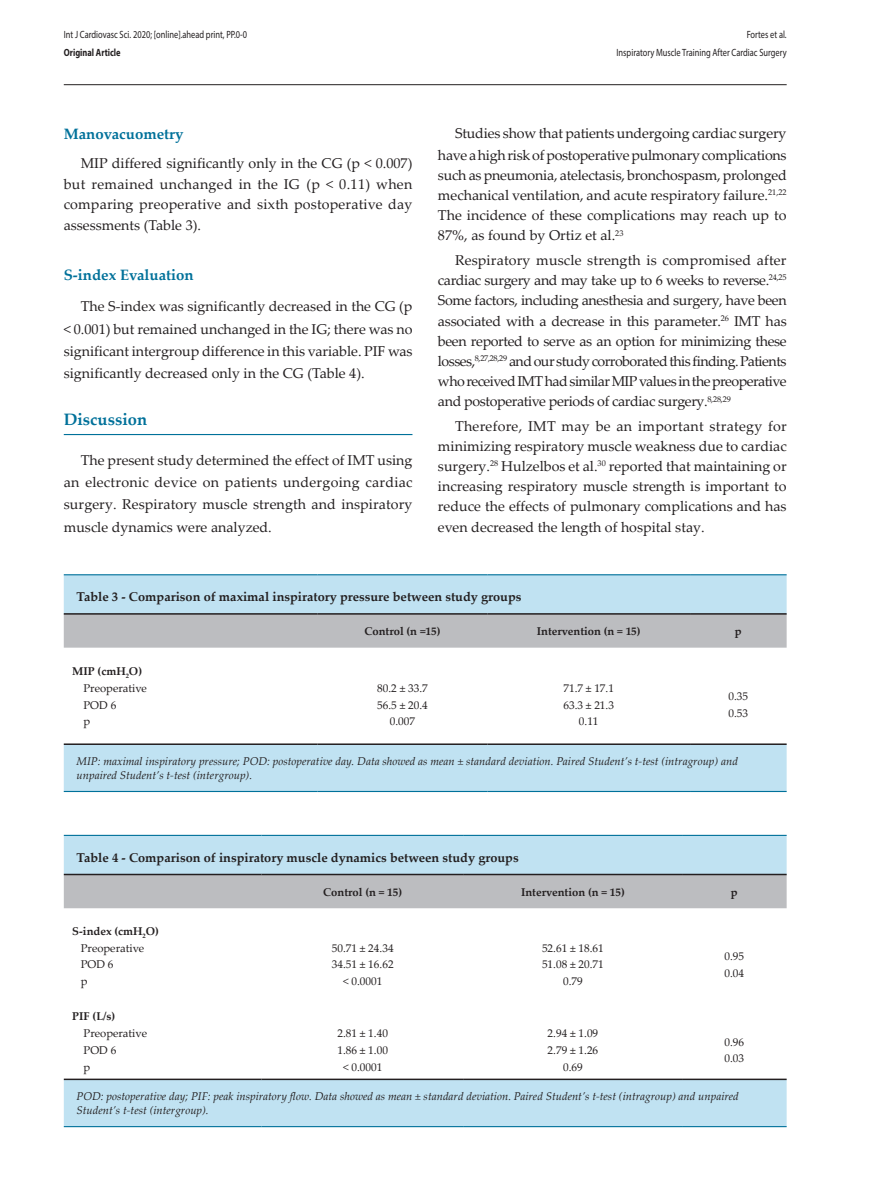
<style>
.page{position:relative;width:893px;height:1191px;background:#fff}
.page>*{position:absolute;margin:0;border:0;box-sizing:border-box;transform-origin:0 0}
.t1{font:700 16.5px "Palatino Linotype";color:#00719a}
.t2{font:700 15px "Palatino Linotype";color:#00719a}
.t3{font:14.25px/20.2px "Palatino Linotype";color:#231f20;text-align:justify}
.t4{font:14.25px/21.8px "Palatino Linotype";letter-spacing:-.02em;color:#231f20;text-align:right}
.t5{font:700 12.75px "Palatino Linotype";color:#231f20}
.t6{font:italic 11.25px/13.5px "Palatino Linotype";color:#231f20}
.t7{font:11.25px/16.8px "Palatino Linotype";color:#231f20}
.t8{font:700 11.25px "Palatino Linotype";color:#231f20}
.t9{font:10.5px/18px "Myriad Pro";color:#231f20;text-align:right;scale:.8 1}
.t10{font:700 10.5px "Myriad Pro";color:#231f20;scale:.8 1}
.s1{font-weight:700}
</style>
<div class="page">
<hr style="left:64px;top:434px;width:348px;height:1px;background:#00719a">
<svg style="left:64px;top:575px;width:723px;height:216px"></svg>
<div style="left:64px;top:614px;width:723px;height:33px;background:#bcbdc0"></div>
<hr style="left:64px;top:574px;width:254px;height:1px;background:#00719a">
<hr style="left:318px;top:574px;width:169px;height:1px;background:#00719a">
<hr style="left:487px;top:574px;width:203px;height:1px;background:#00719a">
<hr style="left:690px;top:574px;width:97px;height:1px;background:#00719a">
<hr style="left:64px;top:613px;width:254px;height:1px;background:#231f20">
<hr style="left:318px;top:613px;width:169px;height:1px;background:#231f20">
<hr style="left:487px;top:613px;width:203px;height:1px;background:#231f20">
<hr style="left:690px;top:613px;width:97px;height:1px;background:#231f20">
<hr style="left:64px;top:743px;width:254px;height:2px;background:#231f20">
<hr style="left:318px;top:743px;width:169px;height:2px;background:#231f20">
<hr style="left:487px;top:743px;width:203px;height:2px;background:#231f20">
<hr style="left:690px;top:743px;width:97px;height:2px;background:#231f20">
<hr style="left:64px;top:791px;width:254px;height:1px;background:#00719a">
<hr style="left:318px;top:791px;width:169px;height:1px;background:#00719a">
<hr style="left:487px;top:791px;width:203px;height:1px;background:#00719a">
<hr style="left:690px;top:791px;width:97px;height:1px;background:#00719a">
<svg style="left:64px;top:836px;width:723px;height:290px"></svg>
<div style="left:64px;top:875px;width:723px;height:33px;background:#bcbdc0"></div>
<hr style="left:64px;top:835px;width:198px;height:1px;background:#00719a">
<hr style="left:262px;top:835px;width:202px;height:1px;background:#00719a">
<hr style="left:464px;top:835px;width:218px;height:1px;background:#00719a">
<hr style="left:682px;top:835px;width:105px;height:1px;background:#00719a">
<hr style="left:64px;top:873px;width:198px;height:2px;background:#231f20">
<hr style="left:262px;top:873px;width:202px;height:2px;background:#231f20">
<hr style="left:464px;top:873px;width:218px;height:2px;background:#231f20">
<hr style="left:682px;top:873px;width:105px;height:2px;background:#231f20">
<hr style="left:64px;top:1078px;width:198px;height:2px;background:#231f20">
<hr style="left:262px;top:1078px;width:202px;height:2px;background:#231f20">
<hr style="left:464px;top:1078px;width:218px;height:2px;background:#231f20">
<hr style="left:682px;top:1078px;width:105px;height:2px;background:#231f20">
<hr style="left:64px;top:1126px;width:198px;height:1px;background:#00719a">
<hr style="left:262px;top:1126px;width:202px;height:1px;background:#00719a">
<hr style="left:464px;top:1126px;width:218px;height:1px;background:#00719a">
<hr style="left:682px;top:1126px;width:105px;height:1px;background:#00719a">
<hr style="left:64px;top:84px;width:723px;height:1px;background:#231f20">
<p class="t9" style="left:64px;top:25px;width:231px">Int J Cardiovasc Sci. 2020; [online].ahead print, PP.0-0</p>
<p class="t10" style="left:64px;top:45px;width:73px">Original Article</p>
<p class="t9" style="left:616px;top:25px;width:214px">Fortes et al.<br>Inspiratory Muscle Training After Cardiac Surgery</p>
<p class="t2" style="left:64px;top:123px;width:121px">Manovacuometry</p>
<p class="t3" style="left:64px;top:152px;width:350px;line-height:20.9px;text-indent:17px">MIP differed significantly only in the CG (p &lt; 0.007) but remained unchanged in the IG (p &lt; 0.11) when comparing preoperative and sixth postoperative day assessments (Table 3).</p>
<p class="t2" style="left:64px;top:265px;width:131px">S-index Evaluation</p>
<p class="t3" style="left:64px;top:295px;width:350px;line-height:22.4px;text-indent:17px">The S-index was significantly decreased in the CG (p &lt; 0.001) but remained unchanged in the IG; there was no significant intergroup difference in this variable. PIF was significantly decreased only in the CG (Table 4).</p>
<p class="t1" style="left:64px;top:408px;width:85px">Discussion</p>
<p class="t3" style="left:64px;top:448px;width:350px;line-height:22.4px;text-indent:17px">The present study determined the effect of IMT using an electronic device on patients undergoing cardiac surgery. Respiratory muscle strength and inspiratory muscle dynamics were analyzed.</p>
<p class="t4" style="left:438px;top:122px;width:350px">Studies show that patients undergoing cardiac surgery have a high risk of postoperative pulmonary complications</p>
<p class="t3" style="left:438px;top:164px;width:350px">such as pneumonia, atelectasis, bronchospasm, prolonged mechanical ventilation, and acute respiratory failure.<sup>21,22<br></sup>The incidence of these complications may reach up to 87%, as found by Ortiz et al.<sup>23</sup></p>
<p class="t3" style="left:438px;top:249px;width:350px;text-indent:17px">Respiratory muscle strength is compromised after cardiac surgery and may take up to 6 weeks to reverse.<sup>24,25<br></sup>Some factors, including anesthesia and surgery, have been associated with a decrease in this parameter.<sup>26</sup> IMT has been reported to serve as an option for minimizing these losses,<sup>8,27,28,29</sup> and our study corroborated this finding. Patients who received IMT had similar MIP values in the preoperative and postoperative periods of cardiac surgery.<sup>8,28,29</sup></p>
<p class="t3" style="left:438px;top:415px;width:350px;text-indent:17px">Therefore, IMT may be an important strategy for minimizing respiratory muscle weakness due to cardiac surgery.<sup>28</sup> Hulzelbos et al.<sup>30</sup> reported that maintaining or increasing respiratory muscle strength is important to reduce the effects of pulmonary complications and has even decreased the length of hospital stay.</p>
<p class="t5" style="left:77px;top:588px;width:446px">Table 3 - Comparison of maximal inspiratory pressure between study groups</p>
<p class="t8" style="left:364px;top:623px;width:78px">Control (n =15)</p>
<p class="t8" style="left:537px;top:623px;width:105px">Intervention (n = 15)</p>
<p class="t8" style="left:735px;top:623px;width:8px">p</p>
<p class="t7" style="left:84px;top:662px;width:65px;text-indent:-11px"><span class="s1">MIP (cmH</span><sub>2</sub><span class="s1">O)<br></span>Preoperative<br>POD 6<br>p</p>
<p class="t7" style="left:377px;top:679px;width:52px;text-align:center">80.2 ± 33.7<br>56.5 ± 20.4<br>0.007</p>
<p class="t7" style="left:563px;top:679px;width:52px;text-align:center">71.7 ± 17.1<br>63.3 ± 21.3<br>0.11</p>
<p class="t7" style="left:728px;top:687px;width:21px">0.35<br>0.53</p>
<p class="t6" style="left:77px;top:754px;width:663px">MIP: maximal inspiratory pressure; POD: postoperative day. Data showed as mean ± standard deviation. Paired Student’s t-test (intragroup) and unpaired Student’s t-test (intergroup).</p>
<p class="t5" style="left:77px;top:848px;width:444px">Table 4 - Comparison of inspiratory muscle dynamics between study groups</p>
<p class="t8" style="left:323px;top:883px;width:81px">Control (n = 15)</p>
<p class="t8" style="left:521px;top:883px;width:105px">Intervention (n = 15)</p>
<p class="t8" style="left:731px;top:883px;width:8px">p</p>
<p class="t7" style="left:81px;top:922px;width:80px;text-indent:-8px"><span class="s1">S-index (cmH</span><sub>2</sub><span class="s1">O)<br></span>Preoperative<br>POD 6<br>p</p>
<p class="t7" style="left:332px;top:939px;width:63px;text-align:center">50.71 ± 24.34<br>34.51 ± 16.62 &lt; 0.0001</p>
<p class="t7" style="left:542px;top:939px;width:63px;text-align:center">52.61 ± 18.61<br>51.08 ± 20.71<br>0.79</p>
<p class="t7" style="left:724px;top:947px;width:21px">0.95<br>0.04</p>
<p class="t8" style="left:72px;top:1008px;width:44px">PIF (L/s)</p>
<p class="t7" style="left:84px;top:1024px;width:65px">Preoperative<br>POD 6<br>p</p>
<p class="t7" style="left:337px;top:1024px;width:52px;text-align:center">2.81 ± 1.40<br>1.86 ± 1.00 &lt; 0.0001</p>
<p class="t7" style="left:548px;top:1024px;width:52px;text-align:center">2.94 ± 1.09<br>2.79 ± 1.26<br>0.69</p>
<p class="t7" style="left:724px;top:1032px;width:21px">0.96<br>0.03</p>
<p class="t6" style="left:77px;top:1089px;width:664px">POD: postoperative day; PIF: peak inspiratory flow. Data showed as mean ± standard deviation. Paired Student’s t-test (intragroup) and unpaired<br>Student’s t-test (intergroup).</p>
</div>
